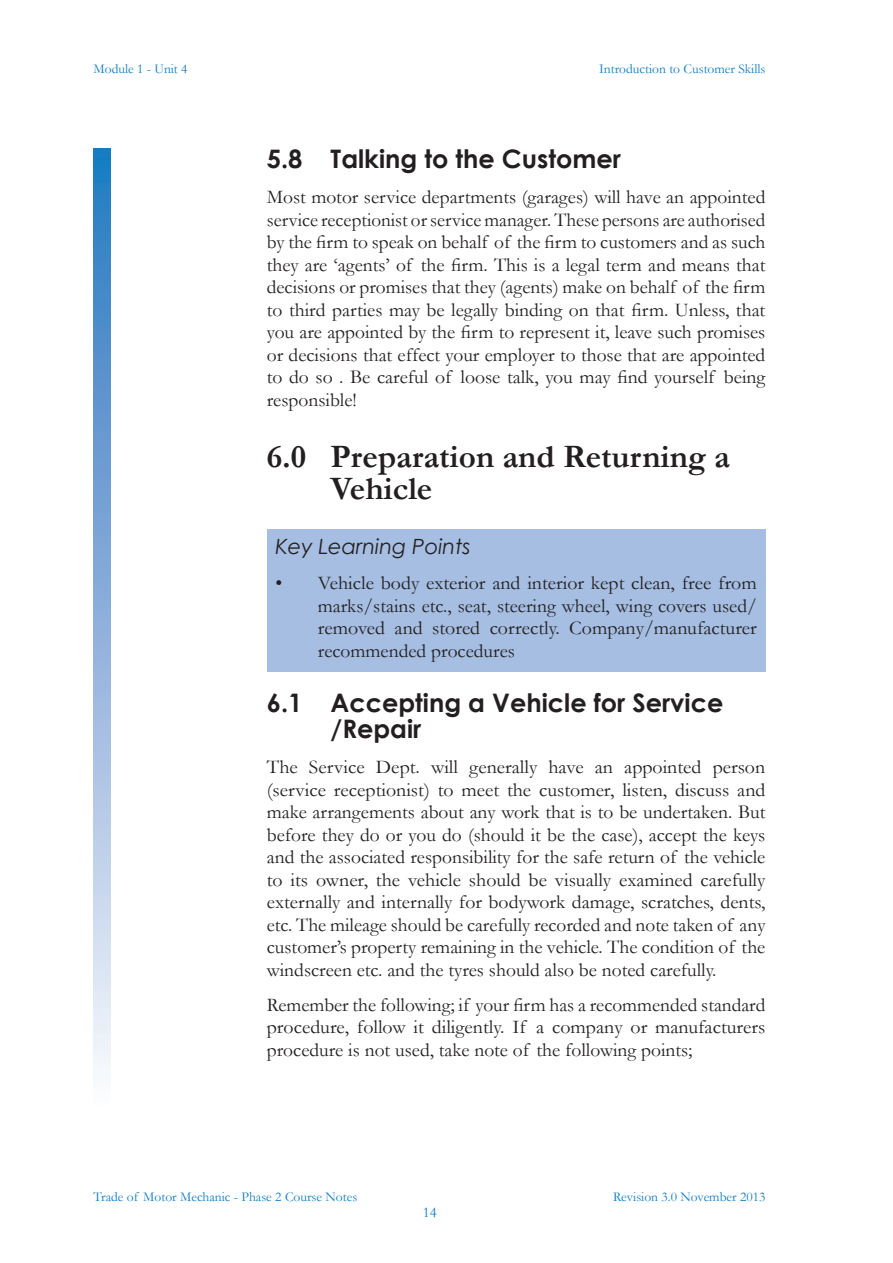
<style>
.page{position:relative;width:893px;height:1263px;background:#fff}
.page>*{position:absolute;margin:0;border:0;box-sizing:border-box;transform-origin:0 0}
.t1{font:700 33px/31.5px "Garamond";color:#231f20}
.t2{font:700 25.5px/25.5px "Century Gothic";color:#231f20}
.t3{font:italic 21px "Century Gothic";color:#231f20}
.t4{font:19.5px/22.5px "Garamond";color:#231f20;text-align:justify}
.t5{font:15px "Garamond";color:#127cc1}
.t6{font:13.5px "Garamond";color:#127cc1}
</style>
<div class="page">
<div style="left:94px;top:149px;width:17px;height:961px;background:linear-gradient(to bottom,#2374bf,#fcf5fc)"></div>
<div style="left:267px;top:529px;width:498px;height:143px;background:#a5bee2"></div>
<p class="t6" style="left:94px;top:59px;width:96px">Module 1 - Unit 4</p>
<p class="t6" style="left:599px;top:59px;width:168px">Introduction to Customer Skills</p>
<h2 class="t2" style="left:267px;top:145px;width:355px">5.8 Talking to the Customer</h2>
<p class="t4" style="left:267px;top:185px;width:500px">Most motor service departments (garages) will have an appointed service receptionist or service manager. These persons are authorised by the firm to speak on behalf of the firm to customers and as such they are ‘agents’ of the firm. This is a legal term and means that decisions or promises that they (agents) make on behalf of the firm to third parties may be legally binding on that firm. Unless, that you are appointed by the firm to represent it, leave such promises or decisions that effect your employer to those that are appointed to do so . Be careful of loose talk, you may find yourself being responsible!</p>
<h1 class="t1" style="left:331px;top:441px;width:401px;text-indent:-64px">6.0 Preparation and Returning a<br>Vehicle</h1>
<p class="t3" style="left:275px;top:531px;width:197px">Key Learning Points</p>
<p class="t4" style="left:318px;top:571px;width:441px;text-indent:-43px">• Vehicle body exterior and interior kept clean, free from marks/stains etc., seat, steering wheel, wing covers used/ removed and stored correctly. Company/manufacturer recommended procedures</p>
<h2 class="t2" style="left:331px;top:689px;width:394px;text-indent:-64px">6.1 Accepting a Vehicle for Service /Repair</h2>
<p class="t4" style="left:267px;top:755px;width:500px">The Service Dept. will generally have an appointed person (service receptionist) to meet the customer, listen, discuss and make arrangements about any work that is to be undertaken. But before they do or you do (should it be the case), accept the keys and the associated responsibility for the safe return of the vehicle to its owner, the vehicle should be visually examined carefully externally and internally for bodywork damage, scratches, dents, etc. The mileage should be carefully recorded and note taken of any customer’s property remaining in the vehicle. The condition of the windscreen etc. and the tyres should also be noted carefully.</p>
<p class="t4" style="left:267px;top:993px;width:500px">Remember the following; if your firm has a recommended standard procedure, follow it diligently. If a company or manufacturers procedure is not used, take note of the following points;</p>
<p class="t6" style="left:94px;top:1188px;width:265px">Trade of Motor Mechanic - Phase 2 Course Notes</p>
<p class="t5" style="left:423px;top:1202px;width:16px">14</p>
<p class="t6" style="left:613px;top:1187px;width:154px">Revision 3.0 November 2013</p>
</div>
